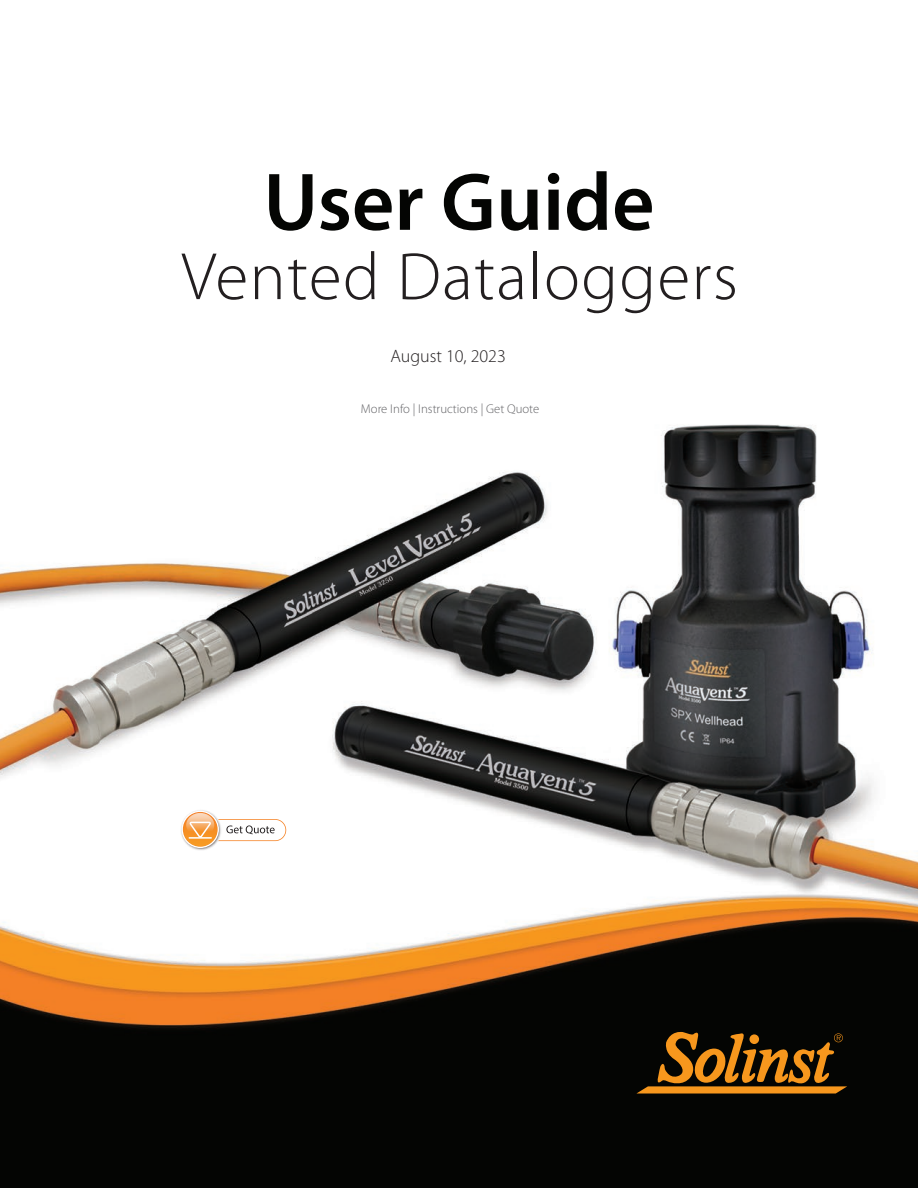
<style>
.page{position:relative;width:918px;height:1188px;background:#fff}
.page>*{position:absolute;margin:0;border:0;box-sizing:border-box;transform-origin:0 0}
.t1{font:600 82.5px "Myriad Pro";color:#040503}
.TitlePageSub{font:300 67.5px "Myriad Pro";letter-spacing:.02em;color:#231f20}
.BulletPoint_Paragraph{font:300 18px "Myriad Pro";color:#231f20}
.ToolBox_List{font:300 12.75px "Myriad Pro";color:#636366}
</style>
<div class="page">
<img style="left:0;top:424px;width:918px;height:764px">
<svg style="left:636px;top:1032px;width:211px;height:62px;background:#633e0d"></svg>
<img style="left:177px;top:808px;width:60px;height:43px">
<svg style="left:182px;top:811px;width:104px;height:37px"></svg>
<p class="t1" style="left:263px;top:150px;width:393px">User Guide</p>
<p class="TitlePageSub" style="left:181px;top:240px;width:558px">Vented Dataloggers</p>
<p class="BulletPoint_Paragraph" style="left:390px;top:346px;width:117px">August 10, 2023</p>
<p class="ToolBox_List" style="left:361px;top:402px;width:180px">More Info | Instructions | Get Quote</p>
</div>
